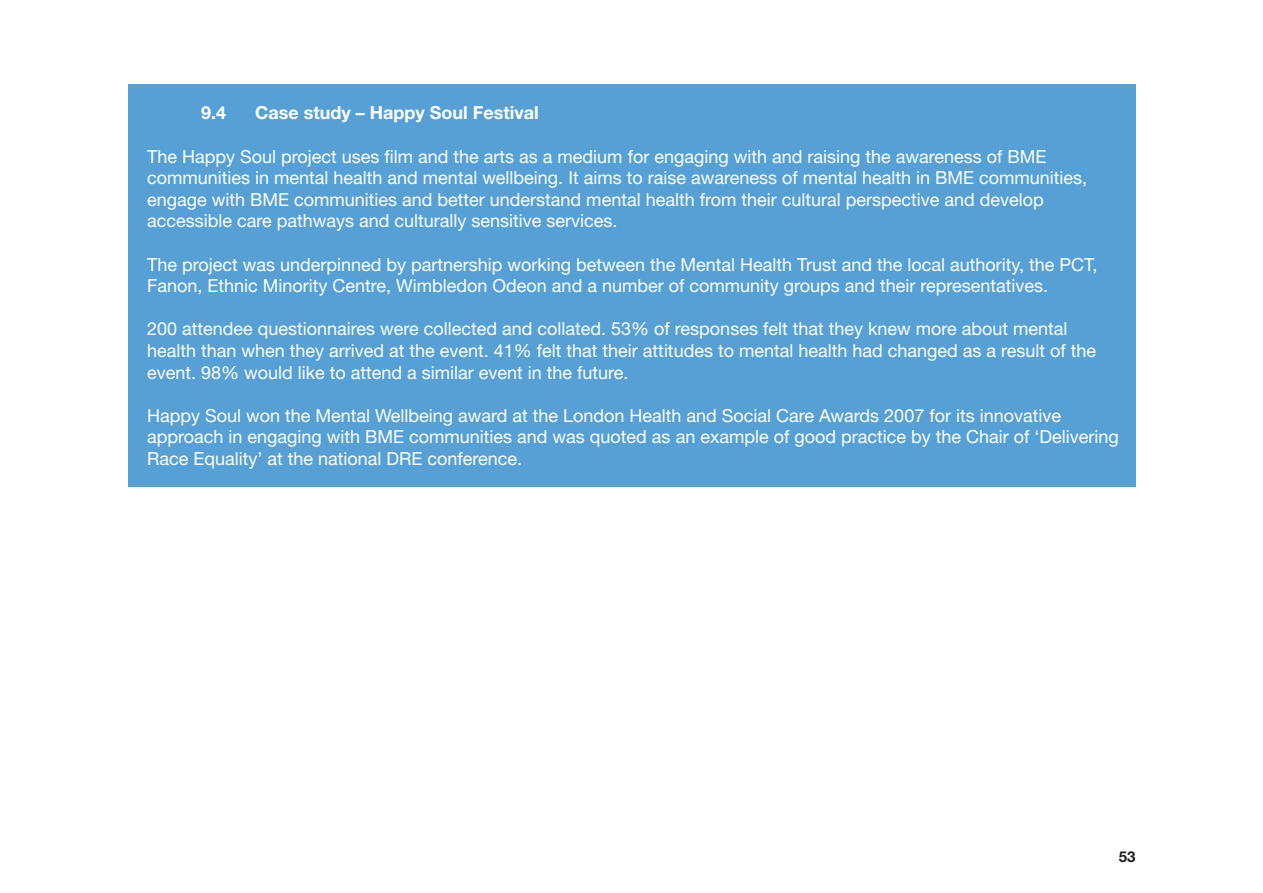
<style>
.page{position:relative;width:1263px;height:893px;background:#fff}
.page>*{position:absolute;margin:0;border:0;box-sizing:border-box;transform-origin:0 0}
.t1{font:18px/21.6px "Helvetica Neue";color:#fff}
.t2{font:700 18px "Helvetica Neue";color:#fff}
.t3{font:700 15px "Helvetica Neue";color:#231f20}
</style>
<div class="page">
<div style="left:128px;top:85px;width:1008px;height:402px;background:#56a0d5"></div>
<p class="t2" style="left:201px;top:102px;width:21px">9.4</p>
<p class="t2" style="left:255px;top:102px;width:285px">Case study – Happy Soul Festival</p>
<p class="t1" style="left:147px;top:145px;width:941px">The Happy Soul project uses film and the arts as a medium for engaging with and raising the awareness of BME communities in mental health and mental wellbeing. It aims to raise awareness of mental health in BME communities, engage with BME communities and better understand mental health from their cultural perspective and develop accessible care pathways and culturally sensitive services.</p>
<p class="t1" style="left:147px;top:253px;width:952px">The project was underpinned by partnership working between the Mental Health Trust and the local authority, the PCT,<br>Fanon, Ethnic Minority Centre, Wimbledon Odeon and a number of community groups and their representatives.</p>
<p class="t1" style="left:147px;top:318px;width:950px">200 attendee questionnaires were collected and collated. 53% of responses felt that they knew more about mental health than when they arrived at the event. 41% felt that their attitudes to mental health had changed as a result of the event. 98% would like to attend a similar event in the future.</p>
<p class="t1" style="left:147px;top:404px;width:973px">Happy Soul won the Mental Wellbeing award at the London Health and Social Care Awards 2007 for its innovative approach in engaging with BME communities and was quoted as an example of good practice by the Chair of ‘Delivering<br>Race Equality’ at the national DRE conference.</p>
<p class="t3" style="left:1119px;top:847px;width:18px">53</p>
</div>
